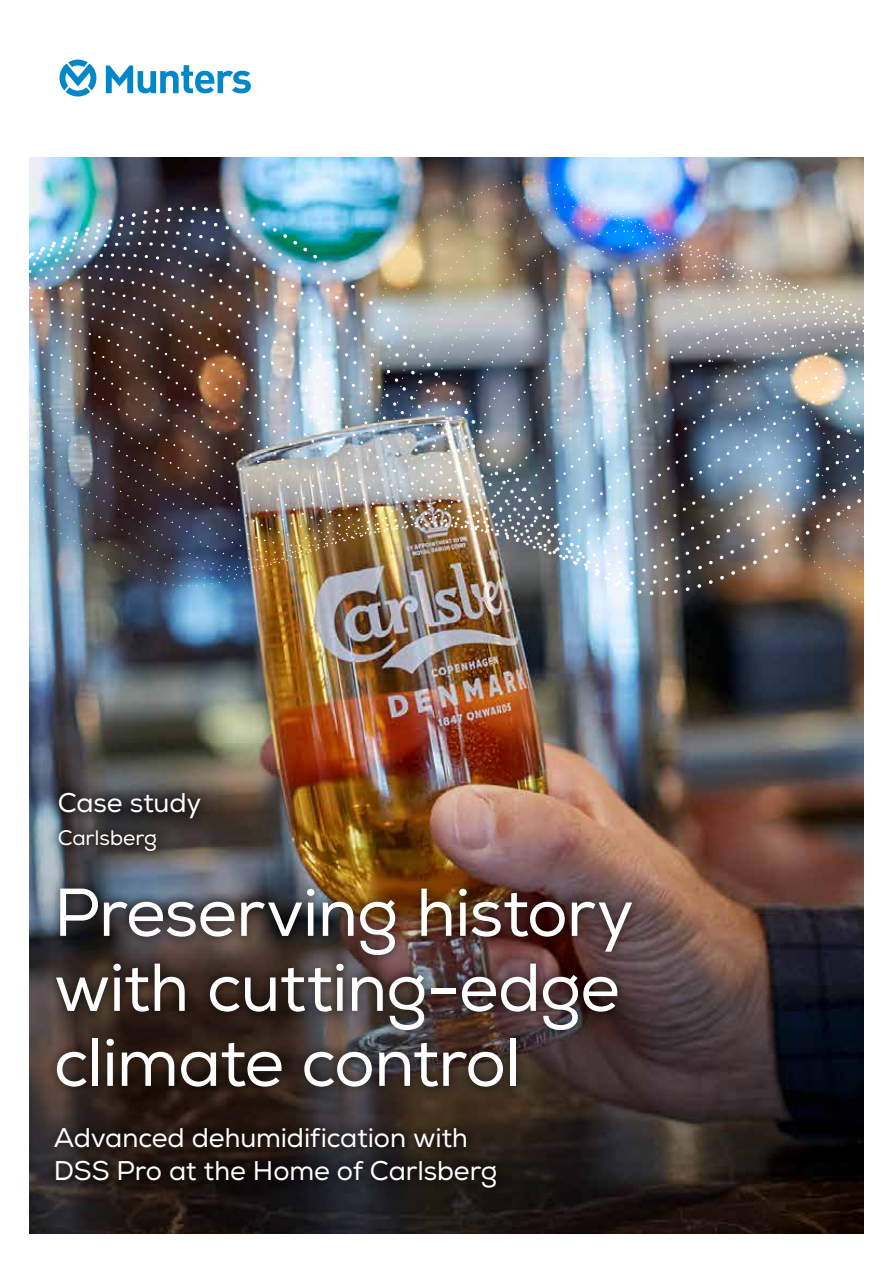
<style>
.page{position:relative;width:893px;height:1263px;background:#fff}
.page>*{position:absolute;margin:0;border:0;box-sizing:border-box;transform-origin:0 0}
.t1{font:67.5px/75px "Nexa";letter-spacing:-.02em;color:#fff}
.t2{font:27px/33px "Nexa";letter-spacing:-.01em;color:#fff}
.t3{font:21px "Nexa";letter-spacing:-.01em;color:#fff}
</style>
<div class="page">
<img style="left:30px;top:693px;width:833px;height:540px">
<img style="left:30px;top:157px;width:833px;height:536px">
<div style="left:46px;top:877px;width:597px;height:221px;background:#000;opacity:.45"></div>
<div style="left:44px;top:1117px;width:463px;height:82px;background:#000;opacity:.45"></div>
<div style="left:47px;top:782px;width:164px;height:81px;background:#000;opacity:.45"></div>
<svg style="left:59px;top:60px;width:192px;height:37px"></svg>
<p class="t2" style="left:58px;top:787px;width:145px">Case study</p>
<p class="t3" style="left:58px;top:825px;width:101px">Carlsberg</p>
<h1 class="t1" style="left:54px;top:876px;width:581px">Preserving history with cutting-edge climate control</h1>
<p class="t2" style="left:54px;top:1121px;width:445px">Advanced dehumidification with<br>DSS Pro at the Home of Carlsberg</p>
</div>
